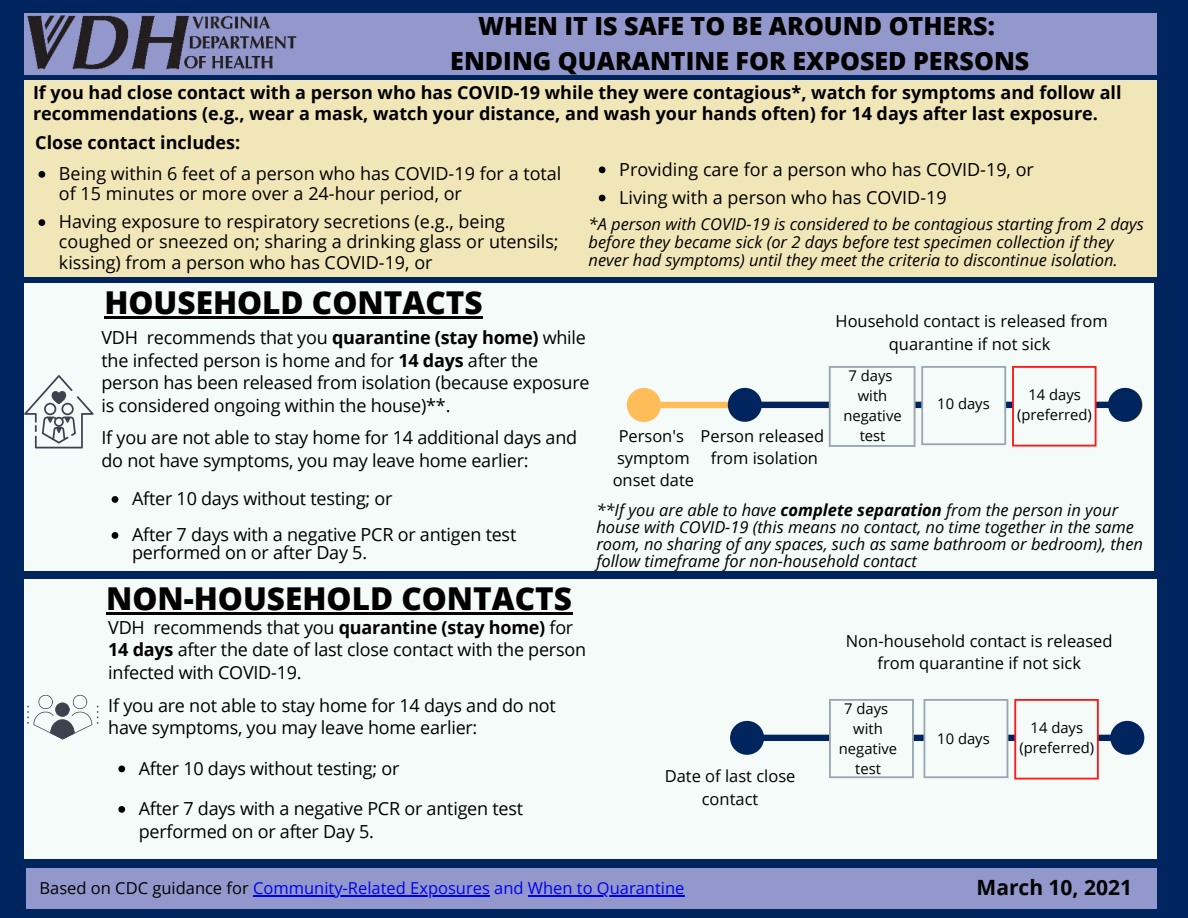
<style>
.page{position:relative;width:1188px;height:918px;background:#00245d}
.page>*{position:absolute;margin:0;border:0;box-sizing:border-box;transform-origin:0 0}
.t1{font:800 31.5px "Open Sans";color:#000}
.t2{font:800 25.05px/34.8px "Open Sans";color:#000;text-align:center}
.t3{font:700 21px "Open Sans";color:#000}
.t4{font:18px/22.5px "Open Sans";letter-spacing:-.015em;color:#000}
.t5{font:700 18px/21.3px "Open Sans";color:#000}
.t6{font:italic 16.5px/16.8px "Open Sans";color:#000}
.t7{font:16.5px/21.9px "Open Sans";color:#000;text-align:center}
.t8{font:16.5px "Open Sans";color:#00e}
.t9{font:14.7px/20.1px "Open Sans";color:#000;text-align:center}
.s1{font-weight:700}
.s2{color:#000}
</style>
<div class="page">
<div style="left:24px;top:13px;width:1133px;height:62px;background:#9398cc"></div>
<div style="left:26px;top:869px;width:1131px;height:40px;background:#9398cc"></div>
<img style="left:27px;top:15px;width:270px;height:55px">
<div style="left:24px;top:80px;width:1133px;height:197px;background:#f1e6b8"></div>
<hr style="left:253px;top:895px;width:237px;height:1px;background:#00e">
<hr style="left:528px;top:895px;width:156px;height:1px;background:#00e">
<div style="left:24px;top:579px;width:1133px;height:279px;background:#f5fbf9"></div>
<hr style="left:106px;top:612px;width:466px;height:2px;background:#000">
<svg style="left:27px;top:694px;width:71px;height:46px"></svg>
<div style="left:24px;top:283px;width:1130px;height:287px;background:#f5fbf9"></div>
<svg style="left:112px;top:496px;width:6px;height:7px"></svg>
<svg style="left:112px;top:532px;width:6px;height:7px"></svg>
<hr style="left:104px;top:316px;width:379px;height:2px;background:#000">
<svg style="left:24px;top:375px;width:70px;height:73px"></svg>
<svg style="left:627px;top:388px;width:516px;height:34px"></svg>
<div style="left:830px;top:367px;width:85px;height:79px;background:#f5fbf9"></div>
<hr style="left:829px;top:368px;width:2px;height:77px;background:#9aa7b2">
<hr style="left:914px;top:368px;width:2px;height:77px;background:#9aa7b2">
<hr style="left:831px;top:445px;width:83px;height:2px;background:#9aa7b2">
<hr style="left:831px;top:366px;width:83px;height:2px;background:#9aa7b2">
<svg style="left:599px;top:166px;width:7px;height:7px"></svg>
<svg style="left:599px;top:195px;width:7px;height:6px"></svg>
<svg style="left:39px;top:171px;width:6px;height:7px"></svg>
<svg style="left:39px;top:219px;width:6px;height:7px"></svg>
<div style="left:1013px;top:367px;width:83px;height:79px;background:#f5fbf9"></div>
<hr style="left:1012px;top:368px;width:2px;height:77px;background:#ff1616">
<hr style="left:1095px;top:368px;width:2px;height:77px;background:#ff1616">
<hr style="left:1014px;top:445px;width:81px;height:2px;background:#ff1616">
<hr style="left:1014px;top:366px;width:81px;height:2px;background:#ff1616">
<svg style="left:118px;top:766px;width:7px;height:6px"></svg>
<svg style="left:118px;top:806px;width:7px;height:7px"></svg>
<div style="left:922px;top:367px;width:83px;height:77px;background:#f5fbf9"></div>
<hr style="left:921px;top:368px;width:2px;height:75px;background:#9aa7b2">
<svg style="left:914px;top:443px;width:9px;height:4px"></svg>
<hr style="left:1004px;top:368px;width:2px;height:75px;background:#9aa7b2">
<hr style="left:923px;top:443px;width:81px;height:2px;background:#9aa7b2">
<hr style="left:923px;top:366px;width:81px;height:2px;background:#9aa7b2">
<svg style="left:730px;top:721px;width:414px;height:34px"></svg>
<div style="left:830px;top:700px;width:83px;height:77px;background:#f5fbf9"></div>
<hr style="left:829px;top:701px;width:2px;height:75px;background:#9aa7b2">
<hr style="left:912px;top:701px;width:2px;height:75px;background:#9aa7b2">
<hr style="left:831px;top:776px;width:81px;height:2px;background:#9aa7b2">
<hr style="left:831px;top:699px;width:81px;height:2px;background:#9aa7b2">
<div style="left:1015px;top:700px;width:83px;height:79px;background:#f5fbf9"></div>
<hr style="left:1014px;top:701px;width:2px;height:77px;background:#ff1616">
<hr style="left:1097px;top:701px;width:2px;height:77px;background:#ff1616">
<hr style="left:1016px;top:778px;width:81px;height:2px;background:#ff1616">
<hr style="left:1016px;top:699px;width:81px;height:2px;background:#ff1616">
<div style="left:924px;top:700px;width:83px;height:77px;background:#f5fbf9"></div>
<hr style="left:924px;top:701px;width:1px;height:75px;background:#9aa7b2">
<hr style="left:1007px;top:701px;width:1px;height:75px;background:#9aa7b2">
<hr style="left:925px;top:776px;width:82px;height:2px;background:#9aa7b2">
<hr style="left:925px;top:699px;width:82px;height:2px;background:#9aa7b2">
<h2 class="t2" style="left:450px;top:7px;width:581px">WHEN IT IS SAFE TO BE AROUND OTHERS:<br>ENDING QUARANTINE FOR EXPOSED PERSONS</h2>
<p class="t5" style="left:33px;top:81px;width:1090px">If you had close contact with a person who has COVID-19 while they were contagious*, watch for symptoms and follow all recommendations (e.g., wear a mask, watch your distance, and wash your hands often) for 14 days after last exposure.</p>
<p class="t5" style="left:35px;top:131px;width:207px">Close contact includes:</p>
<p class="t4" style="left:59px;top:163px;width:504px;line-height:20.2px">Being within 6 feet of a person who has COVID-19 for a total of 15 minutes or more over a 24-hour period, or</p>
<p class="t4" style="left:59px;top:211px;width:501px;line-height:20.2px">Having exposure to respiratory secretions (e.g., being coughed or sneezed on; sharing a drinking glass or utensils; kissing) from a person who has COVID-19, or</p>
<p class="t4" style="left:619px;top:154px;width:416px;line-height:28.2px">Providing care for a person who has COVID-19, or<br>Living with a person who has COVID-19</p>
<p class="t6" style="left:589px;top:215px;width:557px;line-height:18px">*A person with COVID-19 is considered to be contagious starting from 2 days before they became sick (or 2 days before test specimen collection if they never had symptoms) until they meet the criteria to discontinue isolation.</p>
<h1 class="t1" style="left:104px;top:278px;width:380px">HOUSEHOLD CONTACTS</h1>
<p class="t4" style="left:101px;top:326px;width:490px">VDH recommends that you <span class="s1">quarantine (stay home)</span> while the infected person is home and for <span class="s1">14 days</span> after the person has been released from isolation (because exposure is considered ongoing within the house)**.</p>
<p class="t4" style="left:101px;top:426px;width:477px">If you are not able to stay home for 14 additional days and do not have symptoms, you may leave home earlier:</p>
<p class="t7" style="left:613px;top:424px;width:83px">Person's symptom onset date</p>
<p class="t7" style="left:701px;top:424px;width:125px">Person released from isolation</p>
<p class="t7" style="left:836px;top:309px;width:274px;line-height:23px">Household contact is released from quarantine if not sick</p>
<p class="t9" style="left:843px;top:365px;width:60px">7 days with negative test</p>
<p class="t9" style="left:937px;top:393px;width:54px">10 days</p>
<p class="t9" style="left:1017px;top:384px;width:76px">14 days (preferred)</p>
<p class="t4" style="left:132px;top:480px;width:386px;line-height:36px">After 10 days without testing; or<br>After 7 days with a negative PCR or antigen test</p>
<p class="t4" style="left:132px;top:541px;width:237px">performed on or after Day 5.</p>
<h1 class="t1" style="left:106px;top:574px;width:468px">NON-HOUSEHOLD CONTACTS</h1>
<p class="t4" style="left:108px;top:616px;width:479px">VDH recommends that you <span class="s1">quarantine (stay home)</span> for<br><span class="s1">14 days</span> after the date of last close contact with the person infected with COVID-19.</p>
<p class="t4" style="left:108px;top:693px;width:449px">If you are not able to stay home for 14 days and do not have symptoms, you may leave home earlier:</p>
<p class="t4" style="left:139px;top:756px;width:262px">After 10 days without testing; or</p>
<p class="t4" style="left:139px;top:797px;width:386px">After 7 days with a negative PCR or antigen test performed on or after Day 5.</p>
<p class="t6" style="left:596px;top:501px;width:548px">**If you are able to have <span class="s1">complete separation</span> from the person in your house with COVID-19 (this means no contact, no time together in the same room, no sharing of any spaces, such as same bathroom or bedroom), then follow timeframe for non-household contact</p>
<p class="t7" style="left:665px;top:764px;width:132px;line-height:22.5px">Date of last close contact</p>
<p class="t7" style="left:846px;top:629px;width:268px;line-height:22.5px">Non-household contact is released from quarantine if not sick</p>
<p class="t9" style="left:839px;top:698px;width:60px">7 days with negative test</p>
<p class="t9" style="left:937px;top:728px;width:54px">10 days</p>
<p class="t9" style="left:1019px;top:717px;width:76px">14 days (preferred)</p>
<p class="t8" style="left:40px;top:877px;width:646px"><span class="s2">Based on CDC guidance for</span> Community-Related Exposures and When to Quarantine</p>
<p class="t3" style="left:977px;top:873px;width:157px">March 10, 2021</p>
</div>
